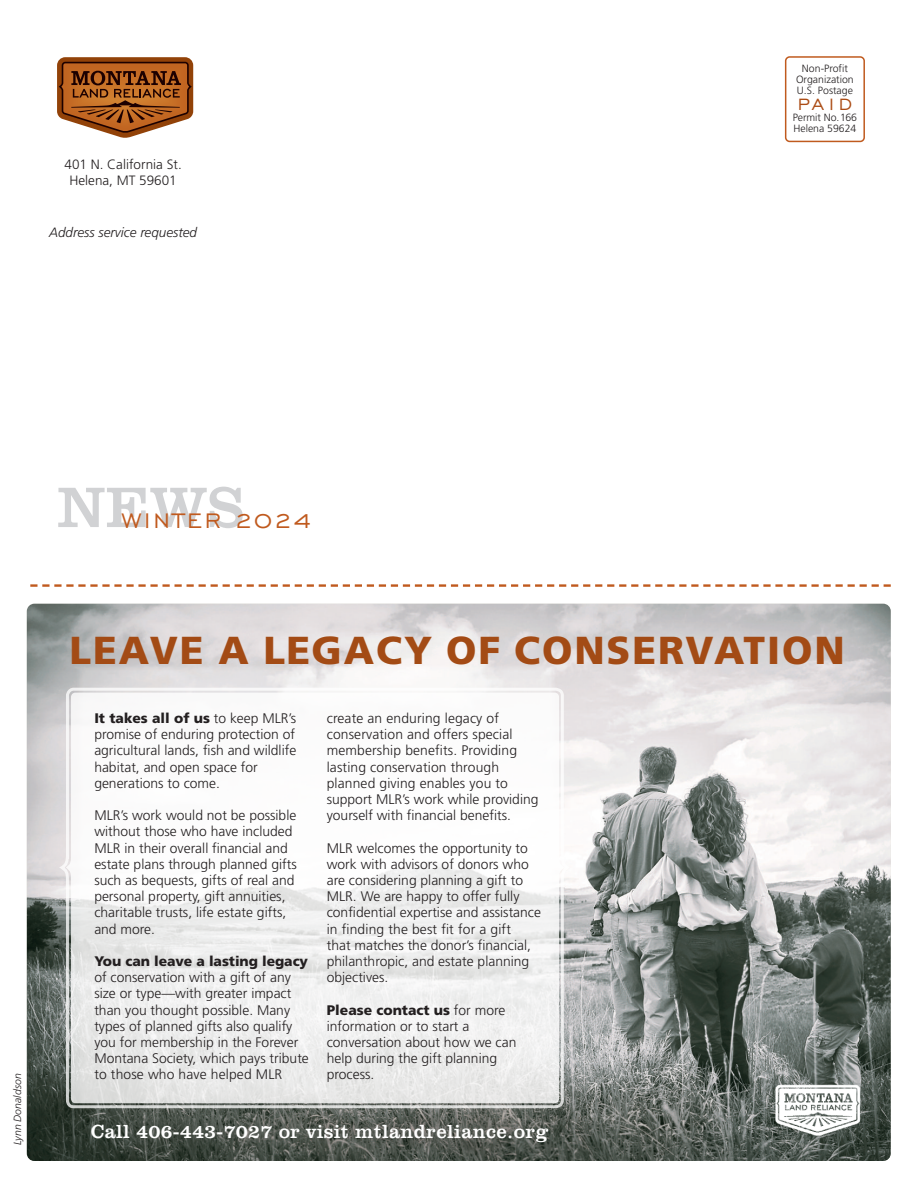
<style>
.page{position:relative;width:918px;height:1188px;background:#fff}
.page>*{position:absolute;margin:0;border:0;box-sizing:border-box;transform-origin:0 0}
.t1{font:900 39px "Frutiger";letter-spacing:.05em;color:#a34b15}
.t2{font:27px "Engravers Gothic BT";letter-spacing:.11em;color:#c05a1e}
.t3{font:21px "Engravers Gothic BT";color:#ab4c15}
.t4{font:19.5px "Clarendon BT";letter-spacing:.015em;color:#fff}
.t5{font:300 13.8px/16.2px "Frutiger";color:#231f20}
.t6{font:900 13.8px "Frutiger";letter-spacing:-.005em;color:#231f20}
.t7{font:300 13.5px/15.5px "Frutiger";color:#231f20;text-align:center}
.t8{font:italic 300 13.5px "Frutiger";color:#231f20}
.t9{font:300 10.5px/11.2px "Frutiger";color:#231f20;text-align:center}
.t10{font:italic 300 10.5px "Frutiger";color:#231f20}
.s1{font-weight:900}
</style>
<div class="page">
<svg style="left:57px;top:57px;width:136px;height:81px;background:#a46436"></svg>
<svg style="left:785px;top:56px;width:80px;height:86px"></svg>
<svg style="left:58px;top:487px;width:185px;height:41px"></svg>
<svg style="left:30px;top:584px;width:861px;height:3px"></svg>
<img style="left:27px;top:604px;width:864px;height:557px;border-radius:8px">
<svg style="left:59px;top:688px;width:511px;height:420px"></svg>
<img style="left:774px;top:1085px;width:87px;height:52px">
<p class="t7" style="left:65px;top:158px;width:119px">401 N. California St.<br>Helena, MT 59601</p>
<p class="t8" style="left:49px;top:226px;width:150px">Address service requested</p>
<p class="t9" style="left:796px;top:63px;width:59px">Non-Profit<br>Organization<br>U.S. Postage</p>
<h3 class="t3" style="left:798px;top:90px;width:56px">PAID</h3>
<p class="t9" style="left:793px;top:112px;width:66px;text-align:left">Permit No.166<br>Helena 59624</p>
<p class="t10" style="left:13px;top:1145px;width:73px;rotate:-90deg">Lynn Donaldson</p>
<h2 class="t2" style="left:122px;top:503px;width:191px">WINTER 2024</h2>
<h1 class="t1" style="left:70px;top:634px;width:777px">LEAVE A LEGACY OF CONSERVATION</h1>
<p class="t5" style="left:94px;top:711px;width:204px"><span class="s1">It takes all of us</span> to keep MLR’s promise of enduring protection of agricultural lands, fish and wildlife habitat, and open space for generations to come.</p>
<p class="t5" style="left:94px;top:808px;width:204px">MLR’s work would not be possible without those who have included<br>MLR in their overall financial and estate plans through planned gifts such as bequests, gifts of real and personal property, gift annuities, charitable trusts, life estate gifts, and more.</p>
<p class="t6" style="left:94px;top:956px;width:215px">You can leave a lasting legacy</p>
<p class="t5" style="left:94px;top:970px;width:216px">of conservation with a gift of any size or type—with greater impact than you thought possible. Many types of planned gifts also qualify you for membership in the Forever<br>Montana Society, which pays tribute to those who have helped MLR</p>
<p class="t5" style="left:327px;top:711px;width:213px">create an enduring legacy of conservation and offers special membership benefits. Providing lasting conservation through planned giving enables you to support MLR’s work while providing yourself with financial benefits.</p>
<p class="t5" style="left:327px;top:841px;width:216px">MLR welcomes the opportunity to work with advisors of donors who are considering planning a gift to<br>MLR. We are happy to offer fully confidential expertise and assistance in finding the best fit for a gift<br>that matches the donor’s financial, philanthropic, and estate planning objectives.</p>
<p class="t5" style="left:327px;top:1003px;width:191px"><span class="s1">Please contact us</span> for more information or to start a conversation about how we can help during the gift planning process.</p>
<h3 class="t4" style="left:91px;top:1125px;width:459px">Call 406-443-7027 or visit mtlandreliance.org</h3>
</div>
